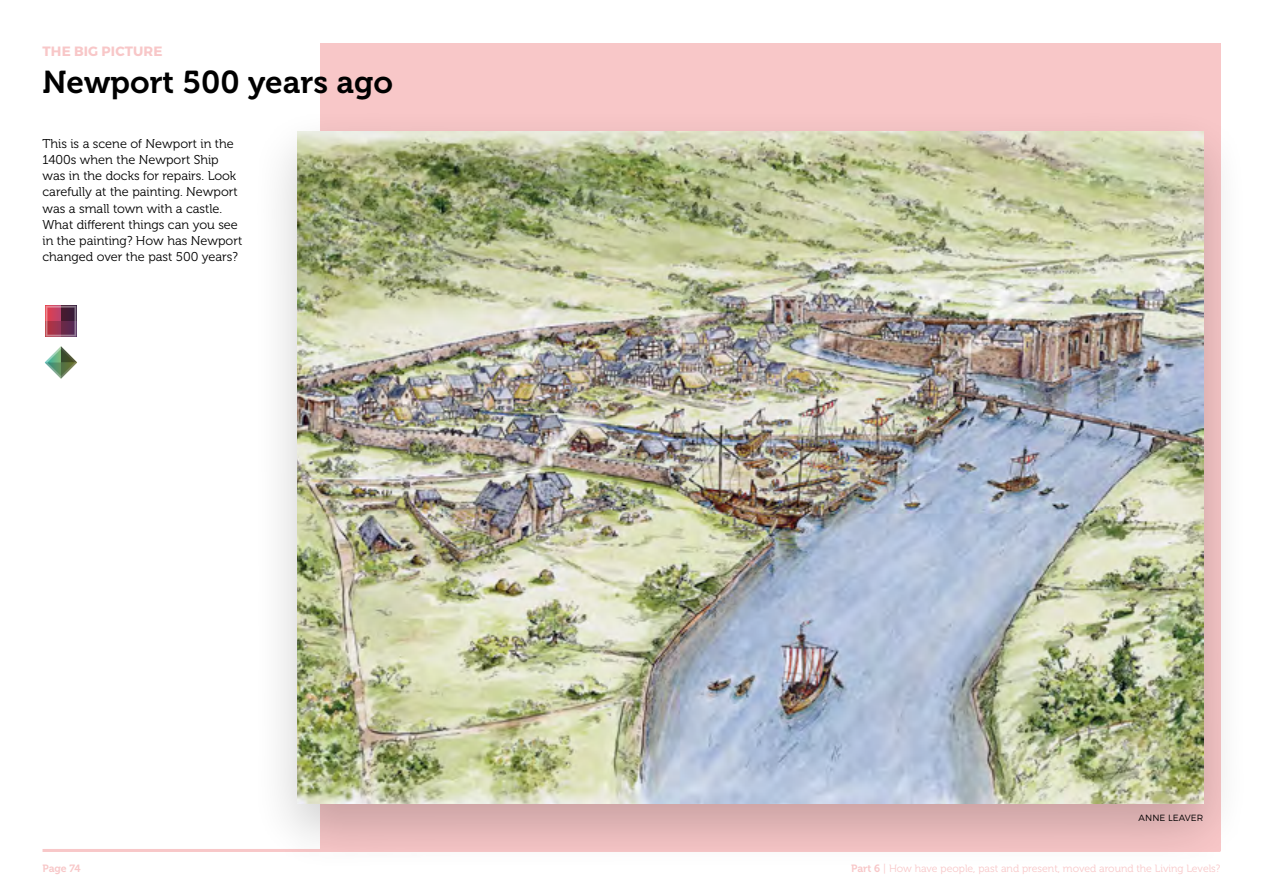
<style>
.page{position:relative;width:1263px;height:893px;background:#fff}
.page>*{position:absolute;margin:0;border:0;box-sizing:border-box;transform-origin:0 0}
.t1{font:31.5px "Museo 700";color:#000}
.t2{font:700 13.5px "Montserrat";letter-spacing:.01em;color:#f8c7c8}
.t3{font:12.75px/16.2px "Museo 300";color:#000}
.t4{font:10.5px "Museo 300";color:#f8c7c8}
.t5{font:10.5px "Museo 700";letter-spacing:-.01em;color:#f8c7c8}
.t6{font:300 9px "Montserrat";letter-spacing:.01em;color:#000}
.s1{font-family:"Museo 700"}
</style>
<div class="page">
<div style="left:320px;top:43px;width:900px;height:807px;background:#f8c7c8"></div>
<hr style="left:43px;top:849px;width:1177px;height:3px;background:#f8c7c8">
<svg style="left:46px;top:306px;width:30px;height:30px"></svg>
<svg style="left:45px;top:346px;width:32px;height:33px"></svg>
<div style="left:250px;top:105px;width:1002px;height:768px;background:#000;opacity:.2"></div>
<img style="left:298px;top:132px;width:905px;height:672px">
<p class="t2" style="left:43px;top:42px;width:121px">THE BIG PICTURE</p>
<h1 class="t1" style="left:43px;top:65px;width:352px">Newport 500 years ago</h1>
<p class="t3" style="left:43px;top:136px;width:201px">This is a scene of Newport in the<br>1400s when the Newport Ship was in the docks for repairs. Look carefully at the painting. Newport was a small town with a castle.<br>What different things can you see in the painting? How has Newport changed over the past 500 years?</p>
<p class="t6" style="left:1138px;top:812px;width:66px">ANNE LEAVER</p>
<p class="t5" style="left:43px;top:862px;width:40px">Page 74</p>
<p class="t4" style="left:851px;top:862px;width:371px"><span class="s1">Part 6</span> | How have people, past and present, moved around the Living Levels?</p>
</div>
